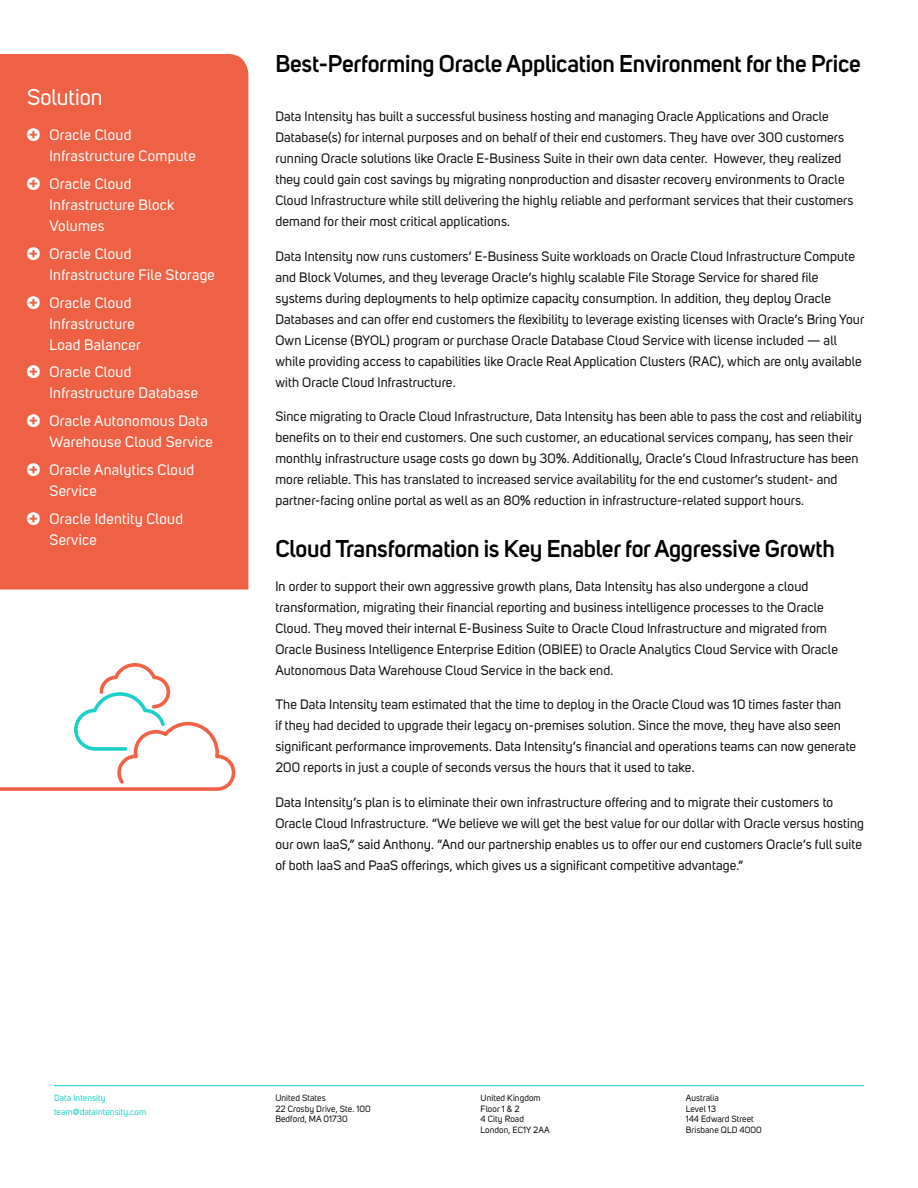
<style>
.page{position:relative;width:918px;height:1188px;background:#fff}
.page>*{position:absolute;margin:0;border:0;box-sizing:border-box;transform-origin:0 0}
.Front_Left_Title{font:600 24px "Uni Sans";letter-spacing:-.01em;color:#000}
.Front_Left_Title-2{font:22.5px "Uni Sans";color:#fff}
.t1{font:15px/21px "Uni Sans";letter-spacing:.02em;color:#fff}
.DI_-_Core_Paragraph{font:13.5px/21px "Uni Sans";letter-spacing:.01em;color:#0d0d0d}
.t2{font:9px/10.5px "Uni Sans";letter-spacing:.01em;color:#0d0d0d}
.t3{font:9px/13.5px "Uni Sans";letter-spacing:.01em;color:#1ccfc9}
</style>
<div class="page">
<hr style="left:54px;top:1085px;width:810px;height:1px;background:#1ccfc9">
<div style="left:0;top:54px;width:248px;height:536px;background:#ef6144"></div>
<svg style="left:0;top:663px;width:235px;height:128px"></svg>
<p class="Front_Left_Title-2" style="left:27px;top:84px;width:77px">Solution</p>
<p class="t1" style="left:50px;top:125px;width:148px;text-indent:-22px">● Oracle Cloud<br>Infrastructure Compute</p>
<p class="t1" style="left:50px;top:174px;width:127px;text-indent:-22px">● Oracle Cloud<br>Infrastructure Block<br>Volumes</p>
<p class="t1" style="left:50px;top:243px;width:167px;text-indent:-22px">● Oracle Cloud<br>Infrastructure File Storage</p>
<p class="t1" style="left:50px;top:292px;width:93px;text-indent:-22px">● Oracle Cloud<br>Infrastructure<br>Load Balancer</p>
<p class="t1" style="left:50px;top:362px;width:150px;text-indent:-22px">● Oracle Cloud<br>Infrastructure Database</p>
<p class="t1" style="left:50px;top:411px;width:165px;text-indent:-22px">● Oracle Autonomous Data<br>Warehouse Cloud Service</p>
<p class="t1" style="left:50px;top:459px;width:146px;text-indent:-22px">● Oracle Analytics Cloud<br>Service</p>
<p class="t1" style="left:50px;top:508px;width:135px;text-indent:-22px">● Oracle Identity Cloud<br>Service</p>
<p class="Front_Left_Title" style="left:275px;top:50px;width:587px">Best-Performing Oracle Application Environment for the Price</p>
<p class="DI_-_Core_Paragraph" style="left:275px;top:106px;width:580px">Data Intensity has built a successful business hosting and managing Oracle Applications and Oracle Database(s) for internal purposes and on behalf of their end customers. They have over 300 customers running Oracle solutions like Oracle E-Business Suite in their own data center. However, they realized they could gain cost savings by migrating nonproduction and disaster recovery environments to Oracle Cloud Infrastructure while still delivering the highly reliable and performant services that their customers demand for their most critical applications.</p>
<p class="DI_-_Core_Paragraph" style="left:275px;top:246px;width:590px">Data Intensity now runs customers’ E-Business Suite workloads on Oracle Cloud Infrastructure Compute and Block Volumes, and they leverage Oracle’s highly scalable File Storage Service for shared file systems during deployments to help optimize capacity consumption. In addition, they deploy Oracle Databases and can offer end customers the flexibility to leverage existing licenses with Oracle’s Bring Your Own License (BYOL) program or purchase Oracle Database Cloud Service with license included — all while providing access to capabilities like Oracle Real Application Clusters (RAC), which are only available with Oracle Cloud Infrastructure.</p>
<p class="DI_-_Core_Paragraph" style="left:275px;top:406px;width:588px">Since migrating to Oracle Cloud Infrastructure, Data Intensity has been able to pass the cost and reliability benefits on to their end customers. One such customer, an educational services company, has seen their monthly infrastructure usage costs go down by 30%. Additionally, Oracle’s Cloud Infrastructure has been more reliable. This has translated to increased service availability for the end customer’s student- and partner-facing online portal as well as an 80% reduction in infrastructure-related support hours.</p>
<p class="Front_Left_Title" style="left:275px;top:534px;width:561px">Cloud Transformation is Key Enabler for Aggressive Growth</p>
<p class="DI_-_Core_Paragraph" style="left:275px;top:576px;width:564px">In order to support their own aggressive growth plans, Data Intensity has also undergone a cloud transformation, migrating their financial reporting and business intelligence processes to the Oracle Cloud. They moved their internal E-Business Suite to Oracle Cloud Infrastructure and migrated from Oracle Business Intelligence Enterprise Edition (OBIEE) to Oracle Analytics Cloud Service with Oracle Autonomous Data Warehouse Cloud Service in the back end.</p>
<p class="DI_-_Core_Paragraph" style="left:275px;top:694px;width:582px">The Data Intensity team estimated that the time to deploy in the Oracle Cloud was 10 times faster than<br>if they had decided to upgrade their legacy on-premises solution. Since the move, they have also seen significant performance improvements. Data Intensity’s financial and operations teams can now generate 200 reports in just a couple of seconds versus the hours that it used to take.</p>
<p class="DI_-_Core_Paragraph" style="left:275px;top:792px;width:590px">Data Intensity’s plan is to eliminate their own infrastructure offering and to migrate their customers to Oracle Cloud Infrastructure. “We believe we will get the best value for our dollar with Oracle versus hosting our own IaaS,” said Anthony. “And our partnership enables us to offer our end customers Oracle’s full suite of both IaaS and PaaS offerings, which gives us a significant competitive advantage.”</p>
<p class="t3" style="left:54px;top:1092px;width:94px">Data Intensity team@dataintensity.com</p>
<p class="t2" style="left:275px;top:1093px;width:97px">United States<br>22 Crosby Drive, Ste. 100<br>Bedford, MA 01730</p>
<p class="t2" style="left:481px;top:1093px;width:71px">United Kingdom<br>Floor 1 &amp; 2<br>4 City Road<br>London, EC1Y 2AA</p>
<p class="t2" style="left:686px;top:1093px;width:77px">Australia<br>Level 13<br>144 Edward Street<br>Brisbane QLD 4000</p>
</div>
